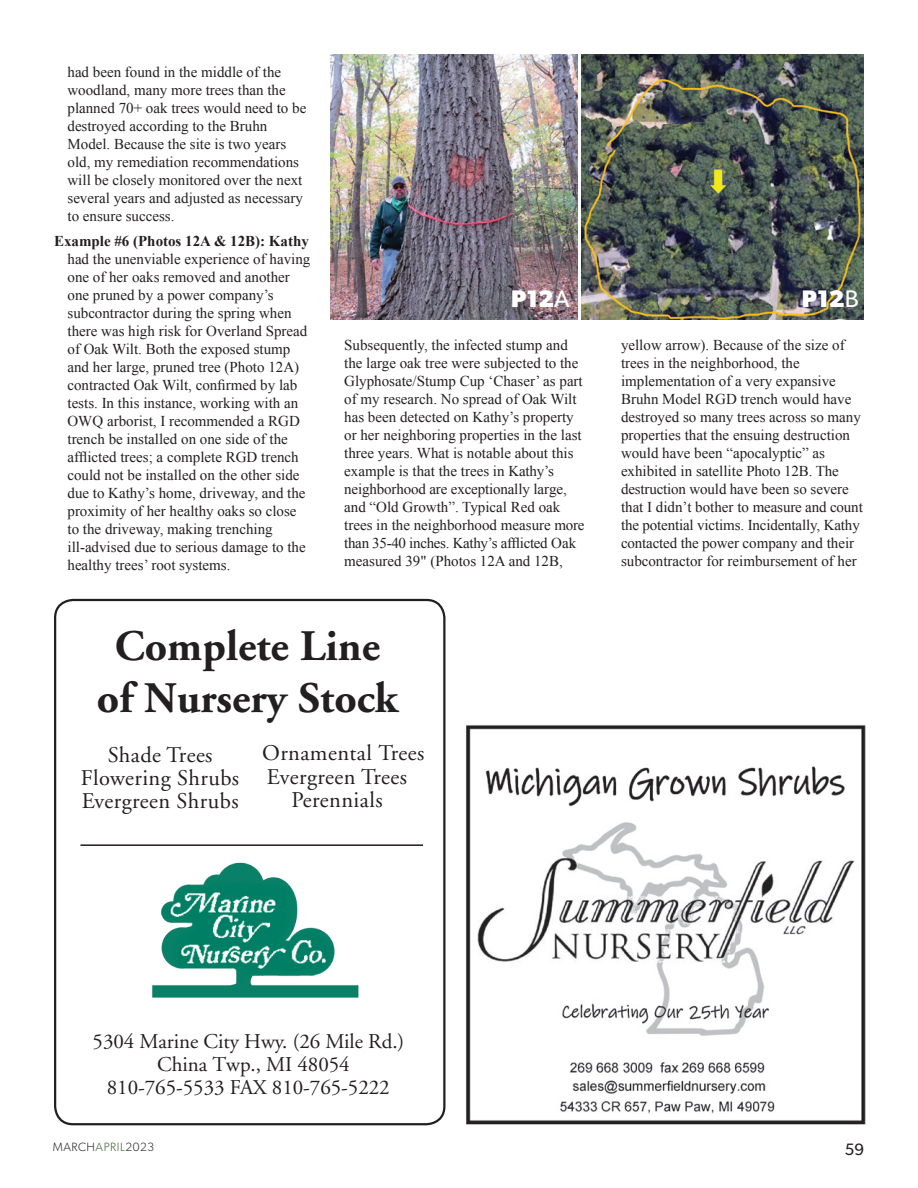
<style>
.page{position:relative;width:918px;height:1188px;background:#fff}
.page>*{position:absolute;margin:0;border:0;box-sizing:border-box;transform-origin:0 0}
.t1{font:700 43.5px/52.2px "Adobe Garamond";color:#231f20;text-align:center}
.t2{font:700 24px "Gibson";color:#fff}
.t3{font:22.35px/23.4px "Adobe Garamond";letter-spacing:.02em;color:#231f20;text-align:center}
.t4{font:21px/23px "Adobe Garamond";letter-spacing:-.005em;color:#231f20;text-align:center}
.t5{font:16.5px "Gibson";color:#231f20}
.t6{font:15px/18px "Times New Roman";color:#231f20}
.t7{font:700 15px "Times New Roman";color:#231f20}
.t8{font:300 12px "Gibson";letter-spacing:.05em;color:#231f20}
.s1{font-weight:400}
.s2{color:#3a602e}
</style>
<div class="page">
<img style="left:331px;top:54px;width:246px;height:266px">
<img style="left:581px;top:54px;width:283px;height:266px">
<div style="left:54px;top:599px;width:392px;height:526px;border:2px solid #231f20;border-radius:18px"></div>
<img style="left:151px;top:862px;width:208px;height:136px">
<img style="left:466px;top:725px;width:400px;height:400px">
<p class="t6" style="left:68px;top:63px;width:240px">had been found in the middle of the woodland, many more trees than the planned 70+ oak trees would need to be destroyed according to the Bruhn Model. Because the site is two years old, my remediation recommendations will be closely monitored over the next several years and adjusted as necessary to ensure success.</p>
<p class="t7" style="left:54px;top:231px;width:256px">Example #6 (Photos 12A &amp; 12B): Kathy</p>
<p class="t6" style="left:68px;top:250px;width:244px">had the unenviable experience of having one of her oaks removed and another one pruned by a power company’s subcontractor during the spring when there was high risk for Overland Spread of Oak Wilt. Both the exposed stump and her large, pruned tree (Photo 12A) contracted Oak Wilt, confirmed by lab tests. In this instance, working with an OWQ arborist, I recommended a RGD trench be installed on one side of the afflicted trees; a complete RGD trench could not be installed on the other side due to Kathy’s home, driveway, and the proximity of her healthy oaks so close to the driveway, making trenching ill-advised due to serious damage to the healthy trees’ root systems.</p>
<h2 class="t2" style="left:511px;top:285px;width:60px">P12<span class="s1">A</span></h2>
<h2 class="t2" style="left:802px;top:285px;width:59px">P12<span class="s1">B</span></h2>
<p class="t6" style="left:344px;top:336px;width:242px">Subsequently, the infected stump and the large oak tree were subjected to the Glyphosate/Stump Cup ‘Chaser’ as part of my research. No spread of Oak Wilt has been detected on Kathy’s property or her neighboring properties in the last three years. What is notable about this example is that the trees in Kathy’s neighborhood are exceptionally large, and “Old Growth”. Typical Red oak trees in the neighborhood measure more than 35-40 inches. Kathy’s afflicted Oak measured 39" (Photos 12A and 12B,</p>
<p class="t6" style="left:621px;top:336px;width:243px">yellow arrow). Because of the size of trees in the neighborhood, the implementation of a very expansive Bruhn Model RGD trench would have destroyed so many trees across so many properties that the ensuing destruction would have been “apocalyptic” as exhibited in satellite Photo 12B. The destruction would have been so severe that I didn’t bother to measure and count the potential victims. Incidentally, Kathy contacted the power company and their subcontractor for reimbursement of her</p>
<h1 class="t1" style="left:97px;top:621px;width:303px">Complete Line of Nursery Stock</h1>
<h3 class="t3" style="left:81px;top:743px;width:160px">Shade Trees<br>Flowering Shrubs<br>Evergreen Shrubs</h3>
<h3 class="t3" style="left:262px;top:742px;width:164px">Ornamental Trees<br>Evergreen Trees<br>Perennials</h3>
<h3 class="t4" style="left:93px;top:1030px;width:313px">5304 Marine City Hwy. (26 Mile Rd.)<br>China Twp., MI 48054<br>810-765-5533 FAX 810-765-5222</h3>
<p class="t8" style="left:53px;top:1140px;width:103px">MARCH<span class="s2">APRIL</span>2023</p>
<p class="t5" style="left:845px;top:1139px;width:21px">59</p>
</div>
